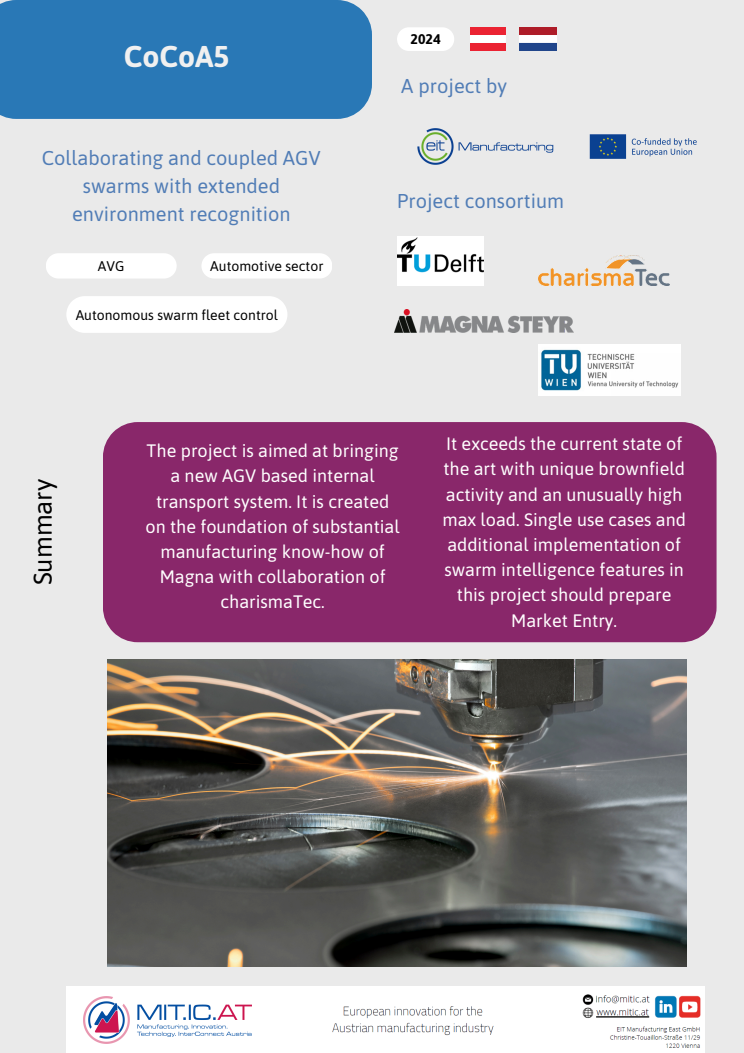
<style>
.page{position:relative;width:744px;height:1053px;background:#fff}
.page>*{position:absolute;margin:0;border:0;box-sizing:border-box;transform-origin:0 0}
.t1{font:700 30px "Asap";color:#f0f0f0}
.t2{font:25.68px "Asap";color:#000}
.t3{font:20px/27.9px "Asap";color:#517db6;text-align:center}
.t4{font:18px/25.2px "Asap";color:#fff;text-align:center}
.t5{font:14px "Asap";color:#000}
.t6{font:700 14px "Asap";color:#000}
</style>
<div class="page">
<div style="left:0;top:0;width:744px;height:1052px;background:#eaeaea"></div>
<div style="left:0;top:0;width:372px;height:119px;background:#2978b6"></div>
<div style="left:397px;top:27px;width:57px;height:24px;background:#fff;border-radius:12px"></div>
<img style="left:471px;top:27px;width:35px;height:24px">
<div style="left:46px;top:253px;width:131px;height:25px;background:#fff"></div>
<div style="left:66px;top:296px;width:221px;height:37px;background:#fff"></div>
<div style="left:201px;top:253px;width:131px;height:25px;background:#fff"></div>
<img style="left:417px;top:128px;width:280px;height:37px">
<div style="left:103px;top:422px;width:614px;height:220px;background:#89276a"></div>
<div style="left:66px;top:986px;width:638px;height:66px;background:#fff"></div>
<img style="left:84px;top:996px;width:167px;height:47px">
<img style="left:582px;top:994px;width:119px;height:54px">
<img style="left:332px;top:1006px;width:162px;height:30px">
<img style="left:397px;top:237px;width:87px;height:48px">
<img style="left:539px;top:255px;width:130px;height:30px">
<img style="left:394px;top:310px;width:179px;height:23px">
<img style="left:539px;top:344px;width:141px;height:51px">
<img style="left:108px;top:660px;width:578px;height:306px">
<img style="left:520px;top:28px;width:37px;height:23px">
<h2 class="t1" style="left:124px;top:39px;width:107px">CoCoA5</h2>
<h4 class="t3" style="left:42px;top:144px;width:281px">Collaborating and coupled AGV swarms with extended environment recognition</h4>
<p class="t5" style="left:210px;top:258px;width:115px">Automotive sector</p>
<h6 class="t5" style="left:98px;top:258px;width:28px">AVG</h6>
<p class="t5" style="left:76px;top:306px;width:204px">Autonomous swarm fleet control</p>
<h1 class="t6" style="left:411px;top:31px;width:31px">2024</h1>
<h4 class="t3" style="left:401px;top:72px;width:107px">A project by</h4>
<p class="t3" style="left:397px;top:187px;width:169px">Project consortium</p>
<p class="t2" style="left:28px;top:585px;width:108px;rotate:-90deg">Summary</p>
<p class="t4" style="left:146px;top:438px;width:256px">The project is aimed at bringing a new AGV based internal transport system. It is created on the foundation of substantial manufacturing know-how of<br>Magna with collaboration of charismaTec.</p>
<p class="t4" style="left:442px;top:431px;width:245px">It exceeds the current state of the art with unique brownfield activity and an unusually high max load. Single use cases and additional implementation of swarm intelligence features in this project should prepare<br>Market Entry.</p>
</div>
